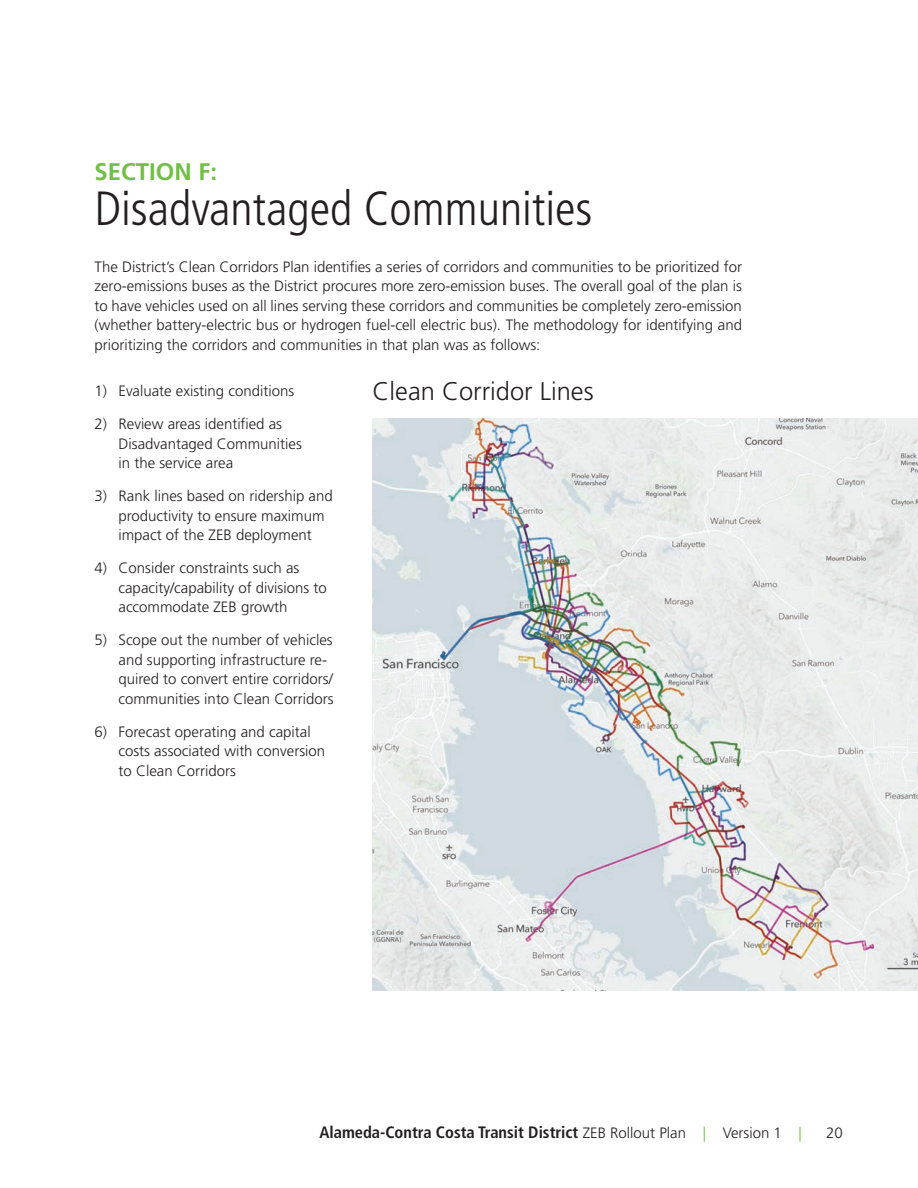
<style>
.page{position:relative;width:918px;height:1188px;background:#fff}
.page>*{position:absolute;margin:0;border:0;box-sizing:border-box;transform-origin:0 0}
.Headlines{font:300 condensed 48px "Frutiger LT Pro";color:#231f20}
.Subheads{font:300 25.5px "Frutiger LT Pro";color:#231f20}
.Section_number{font:700 24px "Frutiger LT Pro";color:#71bf44}
.t1{font:700 condensed 16.5px "Frutiger LT Pro";color:#231f20}
.Copy{font:300 15px/19.5px "Frutiger LT Pro";color:#231f20}
.s1{font-weight:300;font-stretch:normal;font-size:15px}
.s2{font-weight:300;font-stretch:normal;font-size:15px;color:#71bf44}
</style>
<div class="page">
<img style="left:372px;top:418px;width:546px;height:572px">
<p class="Section_number" style="left:94px;top:157px;width:124px">SECTION F:</p>
<p class="Headlines" style="left:94px;top:181px;width:499px">Disadvantaged Communities</p>
<p class="Copy" style="left:94px;top:257px;width:649px;text-align:justify">The District’s Clean Corridors Plan identifies a series of corridors and communities to be prioritized for zero-emissions buses as the District procures more zero-emission buses. The overall goal of the plan is to have vehicles used on all lines serving these corridors and communities be completely zero-emission (whether battery-electric bus or hydrogen fuel-cell electric bus). The methodology for identifying and prioritizing the corridors and communities in that plan was as follows:</p>
<p class="Copy" style="left:94px;top:381px;width:201px">1) Evaluate existing conditions</p>
<p class="Copy" style="left:118px;top:414px;width:185px;text-indent:-24px">2) Review areas identified as<br>Disadvantaged Communities in the service area</p>
<p class="Copy" style="left:118px;top:486px;width:216px;text-indent:-24px">3) Rank lines based on ridership and productivity to ensure maximum impact of the ZEB deployment</p>
<p class="Copy" style="left:118px;top:558px;width:210px;text-indent:-24px">4) Consider constraints such as capacity/capability of divisions to accommodate ZEB growth</p>
<p class="Copy" style="left:118px;top:630px;width:217px;text-indent:-24px">5) Scope out the number of vehicles and supporting infrastructure re&shy;quired to convert entire corridors/ communities into Clean Corridors</p>
<p class="Copy" style="left:118px;top:722px;width:208px;text-indent:-24px">6) Forecast operating and capital costs associated with conversion to Clean Corridors</p>
<p class="Subheads" style="left:373px;top:377px;width:223px">Clean Corridor Lines</p>
<p class="t1" style="left:319px;top:1122px;width:484px">Alameda-Contra Costa Transit District <span class="s1">ZEB Rollout Plan</span> <span class="s2">|</span> <span class="s1">Version 1</span> <span class="s2">|</span></p>
<p class="Copy" style="left:826px;top:1123px;width:18px">20</p>
</div>
